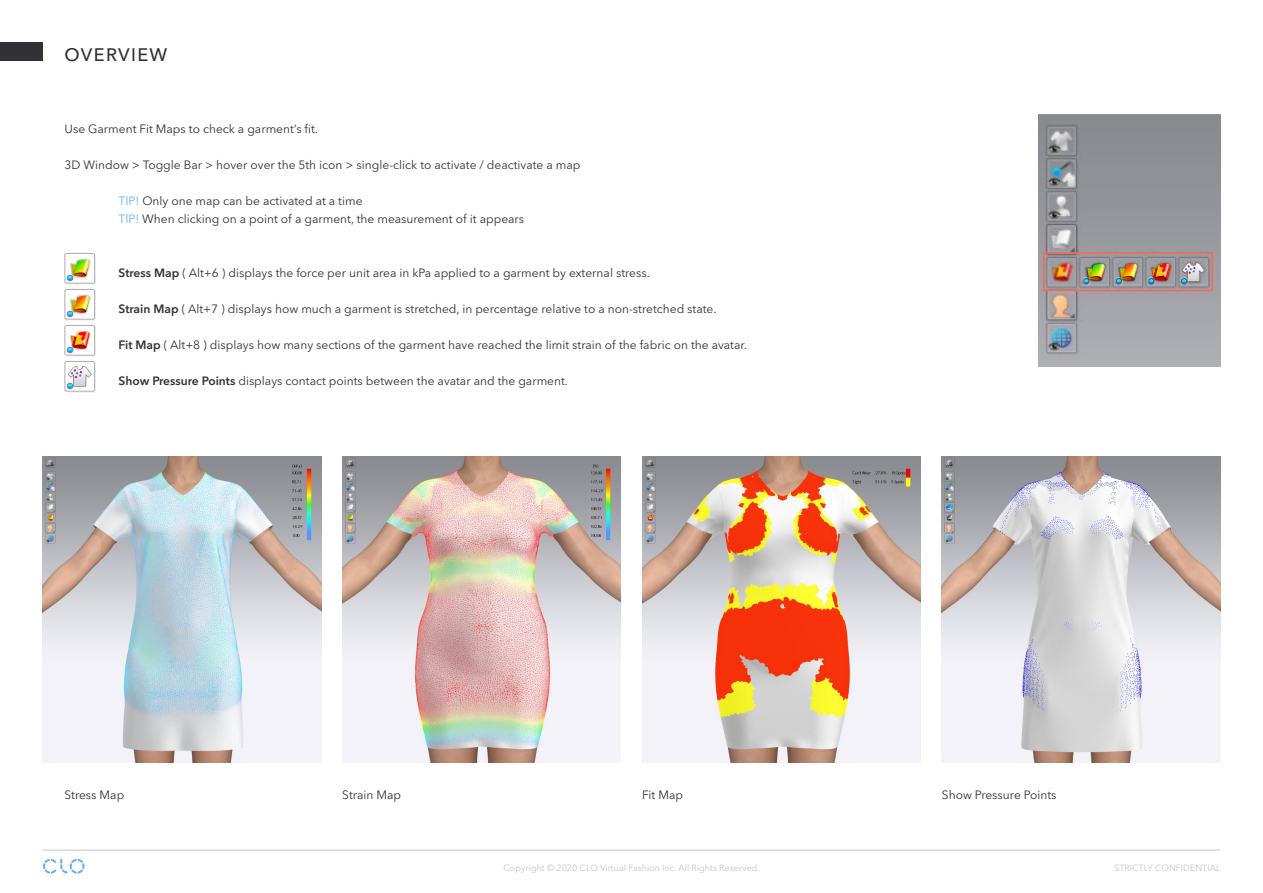
<style>
.page{position:relative;width:1263px;height:893px;background:#fff}
.page>*{position:absolute;margin:0;border:0;box-sizing:border-box;transform-origin:0 0}
.t1{font:500 18px "Avenir Next LT Pro";letter-spacing:.075em;color:#323236}
.t2{font:12px/18px "Avenir Next LT Pro";color:#323236}
.t3{font:9px "Avenir Next LT Pro";color:#c4c5c6}
.s1{color:#64b3e8}
.s2{font-weight:600}
</style>
<div class="page">
<img style="left:1038px;top:115px;width:182px;height:252px">
<img style="left:342px;top:457px;width:279px;height:306px">
<img style="left:642px;top:457px;width:279px;height:306px">
<img style="left:942px;top:457px;width:278px;height:306px">
<img style="left:43px;top:457px;width:278px;height:306px">
<svg style="left:65px;top:253px;width:31px;height:139px"></svg>
<svg style="left:1149px;top:261px;width:23px;height:23px"></svg>
<svg style="left:1117px;top:261px;width:23px;height:23px"></svg>
<svg style="left:1084px;top:261px;width:23px;height:23px"></svg>
<svg style="left:1181px;top:261px;width:24px;height:23px"></svg>
<div style="left:1043px;top:252px;width:170px;height:39px;border:2px solid #ff674c"></div>
<svg style="left:43px;top:859px;width:42px;height:15px"></svg>
<div style="left:0;top:43px;width:43px;height:18px;background:#323236"></div>
<hr style="left:43px;top:850px;width:1177px;height:1px;background:#c4c5c6">
<h1 class="t1" style="left:65px;top:43px;width:104px">OVERVIEW</h1>
<p class="t2" style="left:65px;top:119px;width:255px">Use Garment Fit Maps to check a garment’s fit.</p>
<p class="t2" style="left:65px;top:155px;width:517px">3D Window &gt; Toggle Bar &gt; hover over the 5th icon &gt; single-click to activate / deactivate a map</p>
<p class="t2" style="left:119px;top:191px;width:407px"><span class="s1">TIP!</span> Only one map can be activated at a time<br><span class="s1">TIP!</span> When clicking on a point of a garment, the measurement of it appears</p>
<p class="t2" style="left:119px;top:263px;width:533px"><span class="s2">Stress Map</span> ( Alt+6 ) displays the force per unit area in kPa applied to a garment by external stress.</p>
<p class="t2" style="left:119px;top:299px;width:599px"><span class="s2">Strain Map</span> ( Alt+7 ) displays how much a garment is stretched, in percentage relative to a non-stretched state.</p>
<p class="t2" style="left:119px;top:335px;width:630px"><span class="s2">Fit Map</span> ( Alt+8 ) displays how many sections of the garment have reached the limit strain of the fabric on the avatar.</p>
<p class="t2" style="left:119px;top:371px;width:451px"><span class="s2">Show Pressure Points</span> displays contact points between the avatar and the garment.</p>
<p class="t2" style="left:65px;top:785px;width:61px">Stress Map</p>
<p class="t2" style="left:342px;top:785px;width:60px">Strain Map</p>
<p class="t2" style="left:642px;top:785px;width:42px">Fit Map</p>
<p class="t2" style="left:942px;top:785px;width:116px">Show Pressure Points</p>
<p class="t3" style="left:503px;top:862px;width:258px">Copyright © 2020 CLO Virtual Fashion Inc. All Rights Reserved.</p>
<p class="t3" style="left:1114px;top:862px;width:108px">STRICTLY CONFIDENTIAL</p>
</div>
